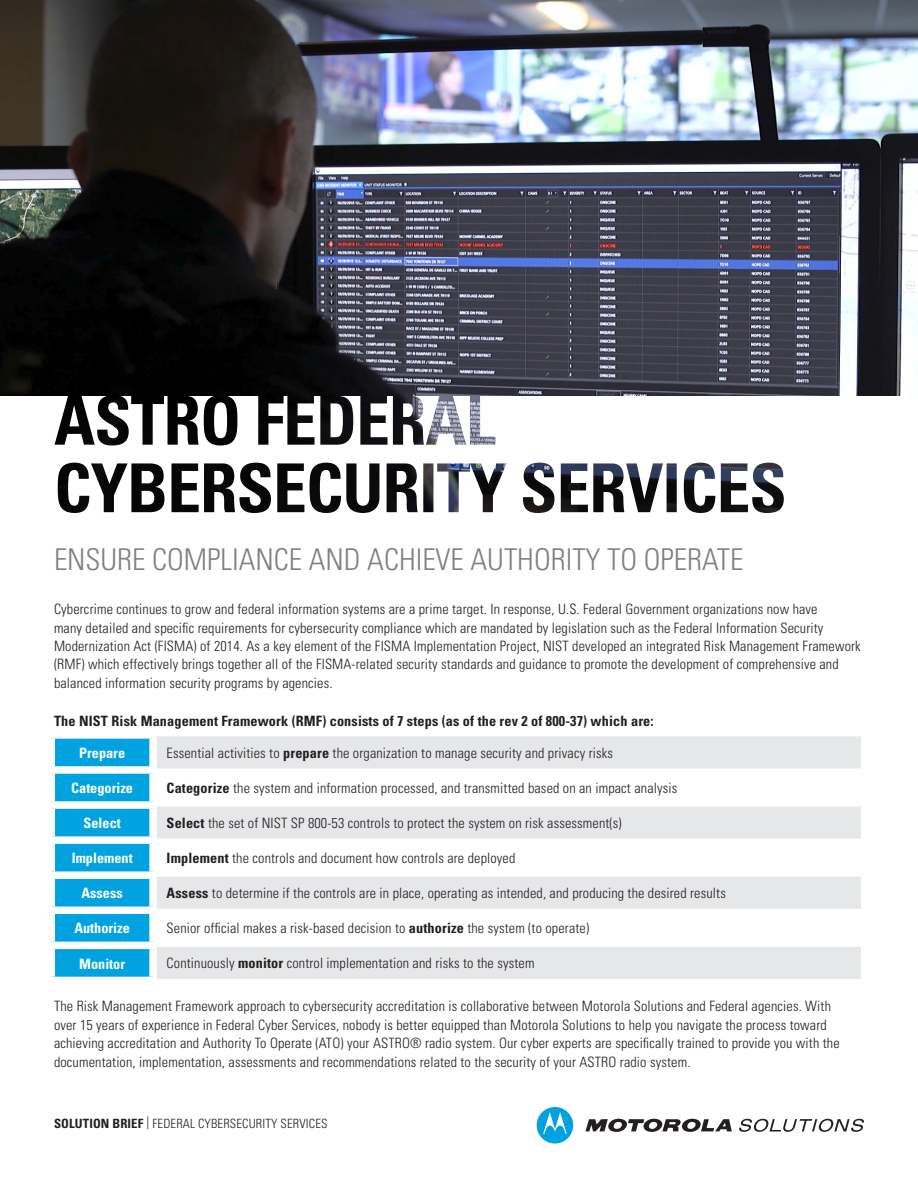
<style>
.page{position:relative;width:918px;height:1188px;background:#fff}
.page>*{position:absolute;margin:0;border:0;box-sizing:border-box;transform-origin:0 0}
.Paragraph{font:300 condensed 30px "Univers";color:#808080}
.Body_Text{font:300 condensed 14.25px/18.3px "Univers LT Std";letter-spacing:.01em;color:#231f20}
.Body_Text-2{font:700 condensed 14.25px "Univers LT Std";letter-spacing:.01em;color:#231f20}
.t1{font:700 condensed 14.25px "Univers";color:#fff}
.t2{font:300 condensed 12.75px "Univers LT Std";letter-spacing:.01em;color:#231f20}
.s1{font-weight:700}
</style>
<div class="page">
<img style="left:0;top:0;width:918px;height:396px">
<svg style="left:585px;top:1119px;width:147px;height:13px"></svg>
<svg style="left:537px;top:1107px;width:36px;height:37px"></svg>
<svg style="left:739px;top:1119px;width:125px;height:13px"></svg>
<div style="left:55px;top:739px;width:94px;height:238px;background:#00a3e0"></div>
<svg style="left:157px;top:736px;width:704px;height:243px;fill:#e6e7e9"></svg>
<hr style="left:157px;top:768px;width:707px;height:3px;background:#fff">
<hr style="left:157px;top:804px;width:707px;height:3px;background:#fff">
<hr style="left:157px;top:839px;width:707px;height:3px;background:#fff">
<hr style="left:157px;top:874px;width:707px;height:3px;background:#fff">
<hr style="left:157px;top:909px;width:707px;height:3px;background:#fff">
<hr style="left:157px;top:944px;width:707px;height:3px;background:#fff">
<div style="left:48px;top:766px;width:109px;height:8px;background:#fff"></div>
<div style="left:48px;top:801px;width:109px;height:8px;background:#fff"></div>
<div style="left:48px;top:836px;width:109px;height:8px;background:#fff"></div>
<div style="left:48px;top:871px;width:109px;height:8px;background:#fff"></div>
<div style="left:48px;top:907px;width:109px;height:7px;background:#fff"></div>
<div style="left:48px;top:942px;width:109px;height:7px;background:#fff"></div>
<svg style="left:54px;top:396px;width:730px;height:117px"></svg>
<p class="Paragraph" style="left:54px;top:541px;width:691px">ENSURE COMPLIANCE AND ACHIEVE AUTHORITY TO OPERATE</p>
<p class="Body_Text" style="left:54px;top:600px;width:808px">Cybercrime continues to grow and federal information systems are a prime target. In response, U.S. Federal Government organizations now have<br>many detailed and specific requirements for cybersecurity compliance which are mandated by legislation such as the Federal Information Security Modernization Act (FISMA) of 2014. As a key element of the FISMA Implementation Project, NIST developed an integrated Risk Management Framework (RMF) which effectively brings together all of the FISMA-related security standards and guidance to promote the development of comprehensive and balanced information security programs by agencies.</p>
<p class="Body_Text-2" style="left:54px;top:712px;width:601px">The NIST Risk Management Framework (RMF) consists of 7 steps (as of the rev 2 of 800-37) which are:</p>
<p class="t1" style="left:79px;top:744px;width:47px">Prepare</p>
<p class="Body_Text" style="left:167px;top:743px;width:448px">Essential activities to <span class="s1">prepare</span> the organization to manage security and privacy risks</p>
<p class="t1" style="left:71px;top:779px;width:63px">Categorize</p>
<p class="Body_Text" style="left:167px;top:779px;width:512px"><span class="s1">Categorize</span> the system and information processed, and transmitted based on an impact analysis</p>
<p class="t1" style="left:84px;top:814px;width:39px">Select</p>
<p class="Body_Text" style="left:167px;top:814px;width:457px"><span class="s1">Select</span> the set of NIST SP 800-53 controls to protect the system on risk assessment(s)</p>
<p class="t1" style="left:72px;top:850px;width:62px">Implement</p>
<p class="Body_Text" style="left:167px;top:849px;width:350px"><span class="s1">Implement</span> the controls and document how controls are deployed</p>
<p class="t1" style="left:82px;top:885px;width:43px">Assess</p>
<p class="Body_Text" style="left:167px;top:884px;width:561px"><span class="s1">Assess</span> to determine if the controls are in place, operating as intended, and producing the desired results</p>
<p class="t1" style="left:74px;top:920px;width:57px">Authorize</p>
<p class="Body_Text" style="left:167px;top:919px;width:424px">Senior official makes a risk-based decision to <span class="s1">authorize</span> the system (to operate)</p>
<p class="t1" style="left:79px;top:955px;width:47px">Monitor</p>
<p class="Body_Text" style="left:167px;top:954px;width:369px">Continuously <span class="s1">monitor</span> control implementation and risks to the system</p>
<p class="Body_Text" style="left:54px;top:997px;width:787px">The Risk Management Framework approach to cybersecurity accreditation is collaborative between Motorola Solutions and Federal agencies. With over 15 years of experience in Federal Cyber Services, nobody is better equipped than Motorola Solutions to help you navigate the process toward achieving accreditation and Authority To Operate (ATO) your ASTRO® radio system. Our cyber experts are specifically trained to provide you with the documentation, implementation, assessments and recommendations related to the security of your ASTRO radio system.</p>
<p class="t2" style="left:54px;top:1116px;width:275px"><span class="s1">SOLUTION BRIEF</span> | FEDERAL CYBERSECURITY SERVICES</p>
</div>
